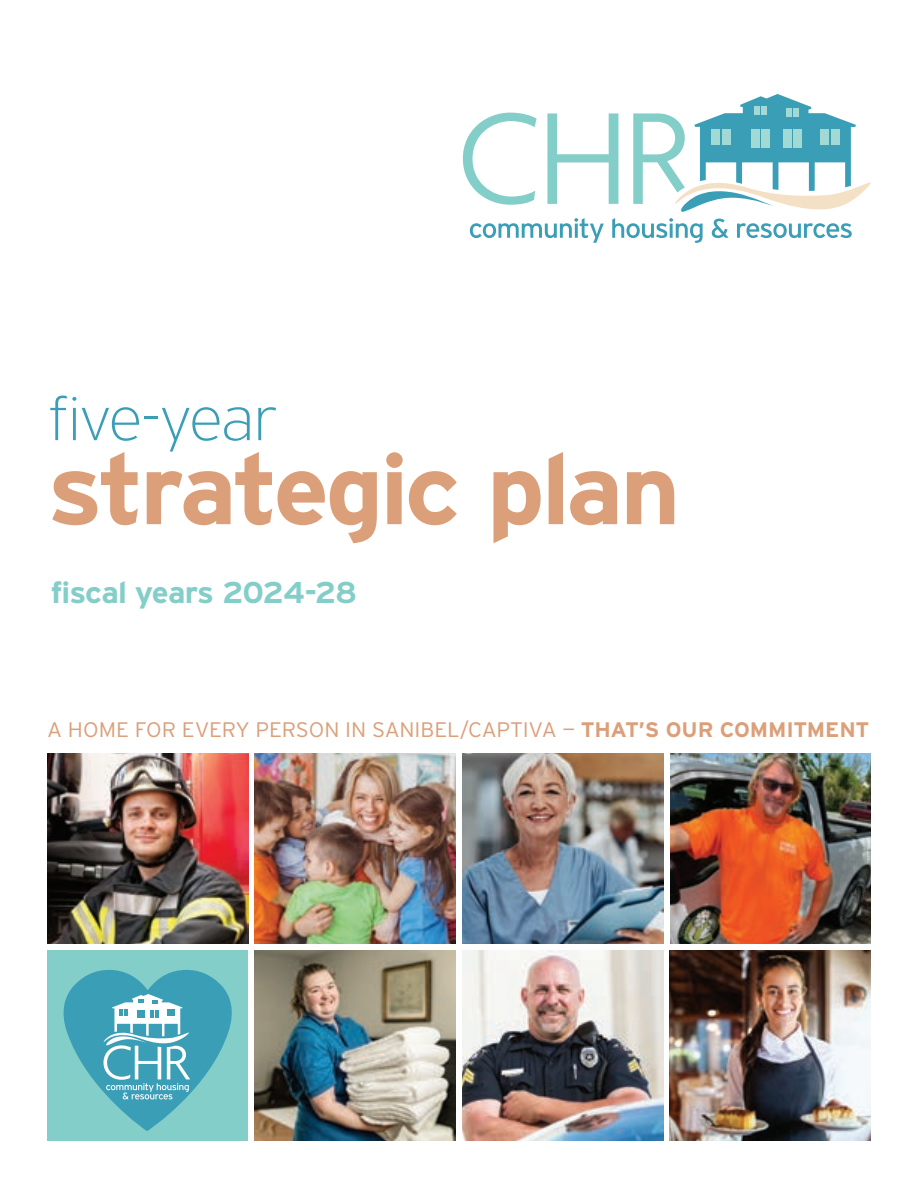
<style>
.page{position:relative;width:918px;height:1188px;background:#fff}
.page>*{position:absolute;margin:0;border:0;box-sizing:border-box;transform-origin:0 0}
.t1{font:700 99px "Interstate";letter-spacing:-.04em;color:#db9f7a;scale:1.05 1}
.t2{font:200 61.5px "Interstate";letter-spacing:-.045em;color:#3a9eb7;scale:1.05 1}
.t3{font:700 30px "Interstate";letter-spacing:-.035em;color:#83cec8;scale:1.05 1}
.t4{font:300 21px "Interstate";letter-spacing:-.01em;color:#db9f7a;scale:1.05 1}
.s1{font-weight:700}
</style>
<div class="page">
<svg style="left:463px;top:94px;width:408px;height:149px"></svg>
<img style="left:47px;top:754px;width:201px;height:190px">
<img style="left:255px;top:754px;width:201px;height:190px">
<img style="left:462px;top:754px;width:201px;height:190px">
<img style="left:670px;top:754px;width:201px;height:190px">
<img style="left:255px;top:951px;width:201px;height:190px">
<img style="left:462px;top:951px;width:201px;height:190px">
<img style="left:670px;top:951px;width:201px;height:190px">
<div style="left:47px;top:951px;width:201px;height:190px;background:#83cec8"></div>
<svg style="left:63px;top:970px;width:169px;height:161px"></svg>
<h2 class="t2" style="left:47px;top:385px;width:222px">five-year</h2>
<h1 class="t1" style="left:47px;top:434px;width:605px">strategic plan</h1>
<h3 class="t3" style="left:51px;top:575px;width:293px">fiscal years 2024-28</h3>
<p class="t4" style="left:47px;top:717px;width:785px">A HOME FOR EVERY PERSON IN SANIBEL/CAPTIVA — <span class="s1">THAT’S OUR COMMITMENT</span></p>
</div>
